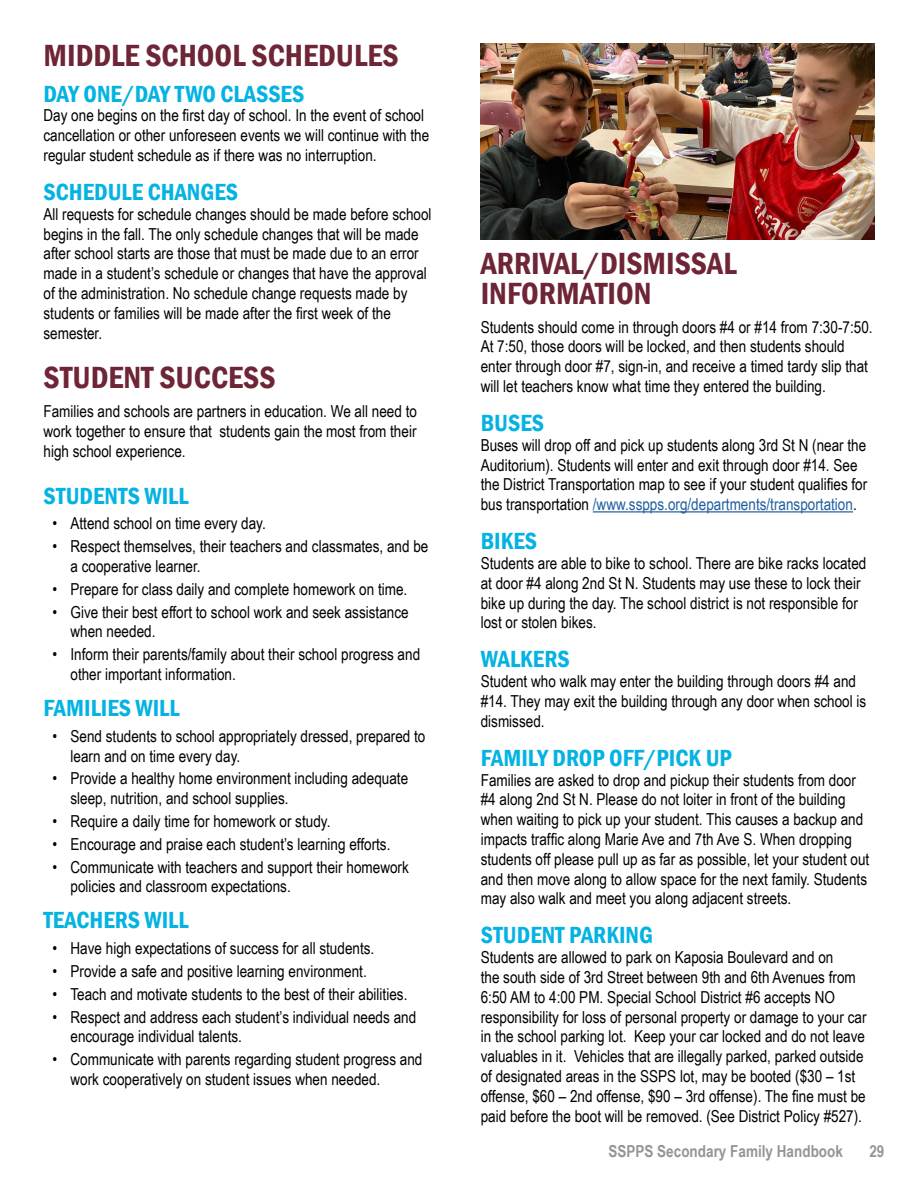
<style>
.page{position:relative;width:918px;height:1188px;background:#fff}
.page>*{position:absolute;margin:0;border:0;box-sizing:border-box;transform-origin:0 0}
.t1{font:600 condensed 31.5px/30px "Franklin Gothic";color:#6e2536}
.t2{font:600 condensed 24px "Franklin Gothic";color:#04b3e2}
.t3{font:16.5px/19.8px "Arial Narrow";color:#000}
.t4{font:700 16.5px "Arial Narrow";color:#939598}
.s1{color:#215e9e}
</style>
<div class="page">
<hr style="left:593px;top:511px;width:260px;height:2px;background:#215e9e">
<img style="left:481px;top:43px;width:393px;height:197px">
<h1 class="t1" style="left:44px;top:40px;width:357px">MIDDLE SCHOOL SCHEDULES</h1>
<h2 class="t2" style="left:44px;top:78px;width:262px">DAY ONE/DAY TWO CLASSES</h2>
<p class="t3" style="left:44px;top:105px;width:387px">Day one begins on the first day of school. In the event of school cancellation or other unforeseen events we will continue with the regular student schedule as if there was no interruption.</p>
<h2 class="t2" style="left:44px;top:176px;width:196px">SCHEDULE CHANGES</h2>
<p class="t3" style="left:44px;top:203px;width:390px">All requests for schedule changes should be made before school begins in the fall. The only schedule changes that will be made after school starts are those that must be made due to an error made in a student’s schedule or changes that have the approval of the administration. No schedule change requests made by students or families will be made after the first week of the semester.</p>
<h1 class="t1" style="left:44px;top:362px;width:233px">STUDENT SUCCESS</h1>
<p class="t3" style="left:44px;top:401px;width:375px;text-align:justify">Families and schools are partners in education. We all need to work together to ensure that students gain the most from their high school experience.</p>
<h2 class="t2" style="left:44px;top:480px;width:147px">STUDENTS WILL</h2>
<p class="t3" style="left:52px;top:513px;width:215px">• Attend school on time every day.</p>
<p class="t3" style="left:71px;top:536px;width:359px;text-indent:-18px">• Respect themselves, their teachers and classmates, and be a cooperative learner.</p>
<p class="t3" style="left:52px;top:578px;width:356px">• Prepare for class daily and complete homework on time.</p>
<p class="t3" style="left:71px;top:601px;width:340px;text-indent:-18px">• Give their best effort to school work and seek assistance when needed.</p>
<p class="t3" style="left:71px;top:644px;width:351px;text-indent:-18px">• Inform their parents/family about their school progress and other important information.</p>
<h2 class="t2" style="left:44px;top:692px;width:138px">FAMILIES WILL</h2>
<p class="t3" style="left:71px;top:725px;width:357px;text-indent:-18px">• Send students to school appropriately dressed, prepared to learn and on time every day.</p>
<p class="t3" style="left:71px;top:768px;width:339px;text-indent:-18px">• Provide a healthy home environment including adequate sleep, nutrition, and school supplies.</p>
<p class="t3" style="left:52px;top:811px;width:279px">• Require a daily time for homework or study.</p>
<p class="t3" style="left:52px;top:833px;width:339px">• Encourage and praise each student’s learning efforts.</p>
<p class="t3" style="left:71px;top:856px;width:340px;text-indent:-18px">• Communicate with teachers and support their homework policies and classroom expectations.</p>
<h2 class="t2" style="left:44px;top:904px;width:147px">TEACHERS WILL</h2>
<p class="t3" style="left:52px;top:938px;width:323px">• Have high expectations of success for all students.</p>
<p class="t3" style="left:52px;top:961px;width:316px">• Provide a safe and positive learning environment.</p>
<p class="t3" style="left:52px;top:983px;width:356px">• Teach and motivate students to the best of their abilities.</p>
<p class="t3" style="left:71px;top:1006px;width:347px;text-indent:-18px">• Respect and address each student’s individual needs and encourage individual talents.</p>
<p class="t3" style="left:71px;top:1049px;width:353px;text-indent:-18px">• Communicate with parents regarding student progress and work cooperatively on student issues when needed.</p>
<h1 class="t1" style="left:481px;top:248px;width:258px">ARRIVAL/DISMISSAL<br>INFORMATION</h1>
<p class="t3" style="left:481px;top:316px;width:393px">Students should come in through doors #4 or #14 from 7:30-7:50.<br>At 7:50, those doors will be locked, and then students should enter through door #7, sign-in, and receive a timed tardy slip that will let teachers know what time they entered the building.</p>
<h2 class="t2" style="left:481px;top:407px;width:65px">BUSES</h2>
<p class="t3" style="left:481px;top:434px;width:388px">Buses will drop off and pick up students along 3rd St N (near the Auditorium). Students will enter and exit through door #14. See the District Transportation map to see if your student qualifies for bus transportation <span class="s1">/www.sspps.org/departments/transportation</span>.</p>
<h2 class="t2" style="left:481px;top:525px;width:58px">BIKES</h2>
<p class="t3" style="left:481px;top:553px;width:387px">Students are able to bike to school. There are bike racks located at door #4 along 2nd St N. Students may use these to lock their bike up during the day. The school district is not responsible for lost or stolen bikes.</p>
<h2 class="t2" style="left:481px;top:643px;width:90px">WALKERS</h2>
<p class="t3" style="left:481px;top:671px;width:387px">Student who walk may enter the building through doors #4 and #14. They may exit the building through any door when school is dismissed.</p>
<h2 class="t2" style="left:481px;top:742px;width:253px">FAMILY DROP OFF/PICK UP</h2>
<p class="t3" style="left:481px;top:769px;width:390px">Families are asked to drop and pickup their students from door #4 along 2nd St N. Please do not loiter in front of the building when waiting to pick up your student. This causes a backup and impacts traffic along Marie Ave and 7th Ave S. When dropping students off please pull up as far as possible, let your student out and then move along to allow space for the next family. Students may also walk and meet you along adjacent streets.</p>
<h2 class="t2" style="left:481px;top:919px;width:174px">STUDENT PARKING</h2>
<p class="t3" style="left:481px;top:947px;width:387px">Students are allowed to park on Kaposia Boulevard and on<br>the south side of 3rd Street between 9th and 6th Avenues from 6:50 AM to 4:00 PM. Special School District #6 accepts NO responsibility for loss of personal property or damage to your car in the school parking lot. Keep your car locked and do not leave valuables in it. Vehicles that are illegally parked, parked outside of designated areas in the SSPS lot, may be booted ($30 – 1st offense, $60 – 2nd offense, $90 – 3rd offense). The fine must be paid before the boot will be removed. (See District Policy #527).</p>
<p class="t4" style="left:608px;top:1139px;width:236px">SSPPS Secondary Family Handbook</p>
<p class="t4" style="left:869px;top:1139px;width:17px">29</p>
</div>
